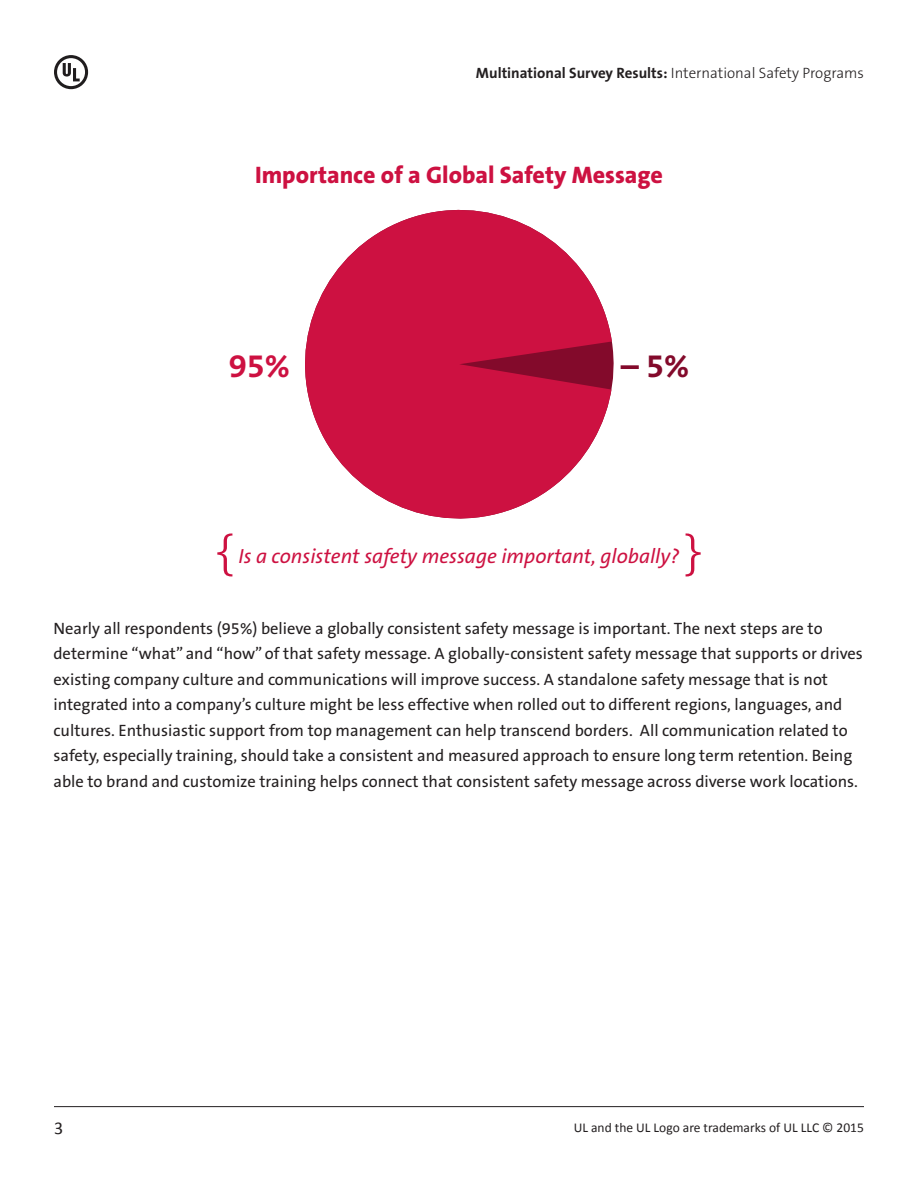
<style>
.page{position:relative;width:918px;height:1188px;background:#fff}
.page>*{position:absolute;margin:0;border:0;box-sizing:border-box;transform-origin:0 0}
.t1{font:700 33px "The Sans B7";color:#cd1141}
.t2{font:700 33px "The Sans B7";color:#830a2b}
.t3{font:800 24px "The Sans B8";color:#cd1141}
.t4{font:italic 20.55px "The Sans B5 Plain";color:#cd1141}
.t5{font:18px "Calibri";color:#231f20}
.t6{font:16.5px/25.5px "The Sans B5 Plain";color:#231f20}
.t7{font:700 15px "The Sans B7";color:#231f20}
.t8{font:13.5px "Calibri";color:#231f20}
.s1{font-family:"The Sans B3";font-weight:300}
</style>
<div class="page">
<svg style="left:217px;top:533px;width:15px;height:43px"></svg>
<svg style="left:686px;top:533px;width:15px;height:43px"></svg>
<svg style="left:305px;top:209px;width:307px;height:310px;fill:#cd1141"></svg>
<svg style="left:54px;top:55px;width:34px;height:34px"></svg>
<hr style="left:54px;top:1106px;width:810px;height:1px;background:#231f20">
<p class="t7" style="left:476px;top:65px;width:390px">Multinational Survey Results: <span class="s1">International Safety Programs</span></p>
<p class="t3" style="left:255px;top:162px;width:409px">Importance of a Global Safety Message</p>
<p class="t1" style="left:229px;top:348px;width:63px">95%</p>
<p class="t2" style="left:621px;top:348px;width:70px">– 5%</p>
<p class="t4" style="left:238px;top:545px;width:443px">Is a consistent safety message important, globally?</p>
<p class="t6" style="left:53px;top:616px;width:811px">Nearly all respondents (95%) believe a globally consistent safety message is important. The next steps are to determine “what” and “how” of that safety message. A globally-consistent safety message that supports or drives existing company culture and communications will improve success. A standalone safety message that is not integrated into a company’s culture might be less effective when rolled out to different regions, languages, and cultures. Enthusiastic support from top management can help transcend borders. All communication related to safety, especially training, should take a consistent and measured approach to ensure long term retention. Being able to brand and customize training helps connect that consistent safety message across diverse work locations.</p>
<p class="t5" style="left:54px;top:1117px;width:11px">3</p>
<p class="t8" style="left:574px;top:1119px;width:292px">UL and the UL Logo are trademarks of UL LLC © 2015</p>
</div>
